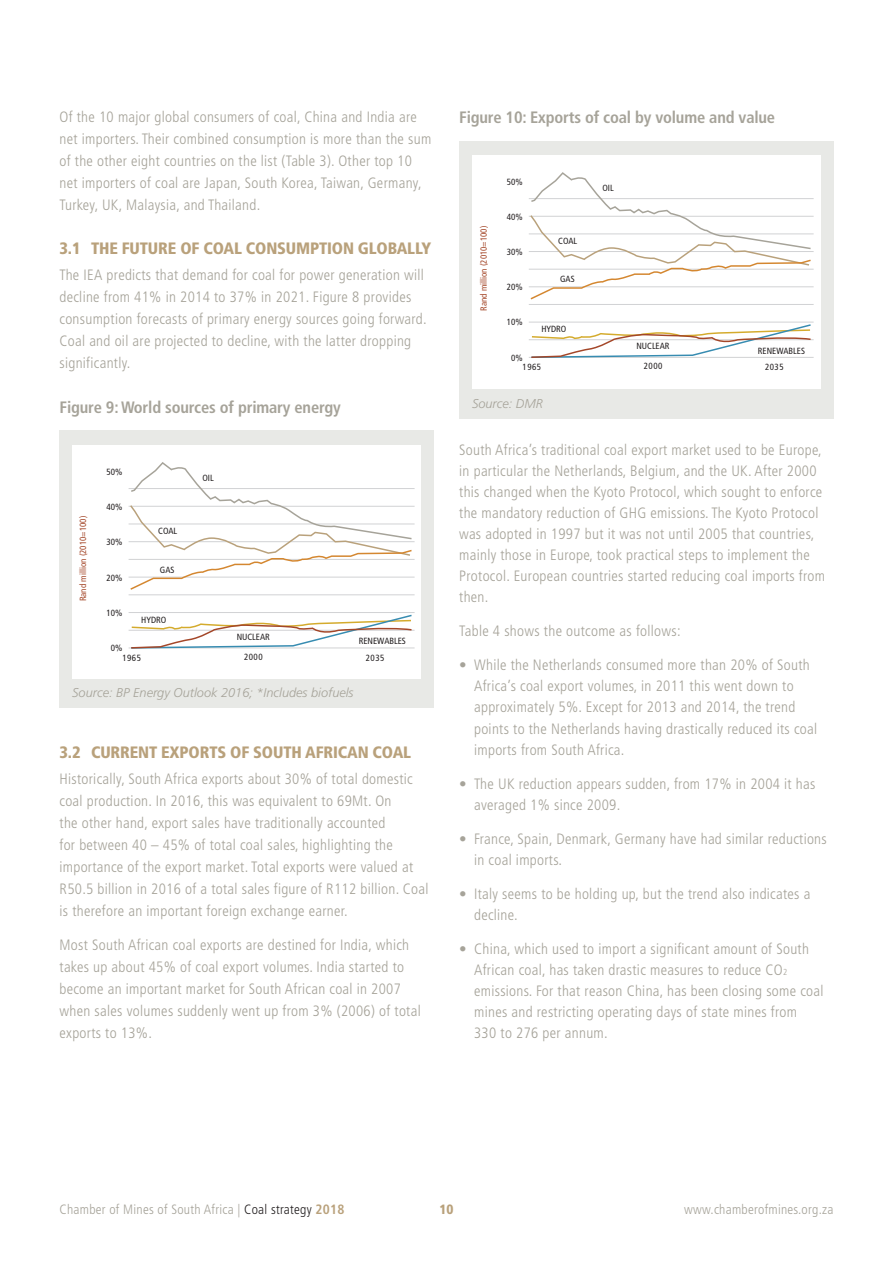
<style>
.page{position:relative;width:893px;height:1263px;background:#fff}
.page>*{position:absolute;margin:0;border:0;box-sizing:border-box;transform-origin:0 0}
.Heading_3{font:700 condensed 16.5px "Frutiger";letter-spacing:-.01em;color:#a6a399}
.Heading_2{font:900 condensed 16.5px "Frutiger";letter-spacing:-.01em;color:#b9a17b}
.Body_copy_condensed{font:300 condensed 15px/21.9px "Frutiger";letter-spacing:.02em;color:#a6a399}
.t1{font:300 condensed 13.5px "Frutiger";letter-spacing:.02em;color:#a6a399}
.t2{font:900 condensed 13.5px "Frutiger";color:#b9a17b}
.Footnotes{font:italic 300 12.75px "Frutiger";color:#a6a399}
.t3{font:condensed 9px "Frutiger";color:#231f20}
.t4{font:condensed 9px "Frutiger";color:#a44729}
.s1{font-size:8.7px}
.s2{color:#231f20}
.s3{font-weight:700;color:#b9a17b}
</style>
<div class="page">
<div style="left:60px;top:431px;width:374px;height:277px;background:#e8e9e6"></div>
<div style="left:72px;top:445px;width:349px;height:234px;background:#fff"></div>
<hr style="left:129px;top:488px;width:286px;height:1px;background:#d1d2d4">
<hr style="left:129px;top:506px;width:286px;height:1px;background:#d1d2d4">
<hr style="left:129px;top:524px;width:286px;height:1px;background:#d1d2d4">
<hr style="left:129px;top:541px;width:286px;height:1px;background:#d1d2d4">
<hr style="left:129px;top:559px;width:286px;height:1px;background:#d1d2d4">
<hr style="left:129px;top:577px;width:286px;height:1px;background:#d1d2d4">
<hr style="left:129px;top:595px;width:286px;height:1px;background:#d1d2d4">
<hr style="left:129px;top:612px;width:286px;height:1px;background:#d1d2d4">
<hr style="left:129px;top:630px;width:286px;height:1px;background:#d1d2d4">
<hr style="left:129px;top:648px;width:286px;height:1px;background:#d1d2d4">
<svg style="left:129px;top:462px;width:284px;height:128px"></svg>
<svg style="left:130px;top:614px;width:283px;height:35px"></svg>
<div style="left:459px;top:141px;width:374px;height:278px;background:#e8e9e6"></div>
<div style="left:472px;top:155px;width:349px;height:234px;background:#fff"></div>
<hr style="left:529px;top:198px;width:285px;height:1px;background:#d1d2d4">
<hr style="left:529px;top:216px;width:285px;height:1px;background:#d1d2d4">
<hr style="left:529px;top:234px;width:285px;height:1px;background:#d1d2d4">
<hr style="left:529px;top:251px;width:285px;height:1px;background:#d1d2d4">
<hr style="left:529px;top:269px;width:285px;height:1px;background:#d1d2d4">
<hr style="left:529px;top:287px;width:285px;height:1px;background:#d1d2d4">
<hr style="left:529px;top:304px;width:285px;height:1px;background:#d1d2d4">
<hr style="left:529px;top:322px;width:285px;height:1px;background:#d1d2d4">
<hr style="left:529px;top:339px;width:285px;height:1px;background:#d1d2d4">
<hr style="left:529px;top:357px;width:285px;height:1px;background:#d1d2d4">
<svg style="left:529px;top:172px;width:283px;height:128px"></svg>
<svg style="left:530px;top:324px;width:282px;height:34px"></svg>
<p class="Body_copy_condensed" style="left:60px;top:106px;width:373px">Of the 10 major global consumers of coal, China and India are net importers. Their combined consumption is more than the sum of the other eight countries on the list (Table 3). Other top 10 net importers of coal are Japan, South Korea, Taiwan, Germany, Turkey, UK, Malaysia, and Thailand.</p>
<p class="Heading_2" style="left:60px;top:238px;width:373px">3.1 THE FUTURE OF COAL CONSUMPTION GLOBALLY</p>
<p class="Body_copy_condensed" style="left:60px;top:264px;width:369px">The IEA predicts that demand for coal for power generation will decline from 41% in 2014 to 37% in 2021. Figure 8 provides consumption forecasts of primary energy sources going forward.<br>Coal and oil are projected to decline, with the latter dropping significantly.</p>
<p class="Heading_3" style="left:60px;top:397px;width:283px">Figure 9: World sources of primary energy</p>
<p class="t4" style="left:78px;top:601px;width:87px;rotate:-90deg">Rand million (2010=100)</p>
<p class="t3" style="left:107px;top:466px;width:17px">50%</p>
<p class="t3" style="left:107px;top:502px;width:17px">40%</p>
<p class="t3" style="left:107px;top:537px;width:17px">30%</p>
<p class="t3" style="left:107px;top:572px;width:17px">20%</p>
<p class="t3" style="left:107px;top:607px;width:17px">10%</p>
<p class="t3" style="left:111px;top:643px;width:13px">0%</p>
<p class="t3" style="left:158px;top:526px;width:20px">COAL</p>
<p class="t3" style="left:160px;top:564px;width:16px">GAS</p>
<p class="t3" style="left:141px;top:614px;width:27px">HYDRO</p>
<p class="t3" style="left:202px;top:472px;width:13px">OIL</p>
<p class="t3" style="left:237px;top:631px;width:35px">NUCLEAR</p>
<p class="t3" style="left:359px;top:636px;width:49px">RENEWABLES</p>
<p class="t3" style="left:244px;top:652px;width:20px">2000</p>
<p class="t3" style="left:366px;top:652px;width:20px">2035</p>
<p class="Footnotes" style="left:72px;top:685px;width:283px">Source: BP Energy Outlook 2016; *Includes biofuels</p>
<p class="t3" style="left:122px;top:652px;width:20px">1965</p>
<p class="Heading_2" style="left:60px;top:742px;width:353px">3.2 CURRENT EXPORTS OF SOUTH AFRICAN COAL</p>
<p class="Body_copy_condensed" style="left:60px;top:768px;width:371px">Historically, South Africa exports about 30% of total domestic coal production. In 2016, this was equivalent to 69Mt. On<br>the other hand, export sales have traditionally accounted<br>for between 40 – 45% of total coal sales, highlighting the importance of the export market. Total exports were valued at R50.5 billion in 2016 of a total sales figure of R112 billion. Coal is therefore an important foreign exchange earner.</p>
<p class="Body_copy_condensed" style="left:60px;top:934px;width:363px">Most South African coal exports are destined for India, which takes up about 45% of coal export volumes. India started to become an important market for South African coal in 2007 when sales volumes suddenly went up from 3% (2006) of total exports to 13%.</p>
<p class="Heading_3" style="left:459px;top:107px;width:317px">Figure 10: Exports of coal by volume and value</p>
<p class="t4" style="left:478px;top:311px;width:87px;rotate:-90deg">Rand million (2010=100)</p>
<p class="t3" style="left:507px;top:176px;width:17px">50%</p>
<p class="t3" style="left:507px;top:212px;width:17px">40%</p>
<p class="t3" style="left:507px;top:247px;width:17px">30%</p>
<p class="t3" style="left:507px;top:282px;width:17px">20%</p>
<p class="t3" style="left:507px;top:317px;width:17px">10%</p>
<p class="t3" style="left:511px;top:352px;width:13px">0%</p>
<p class="t3" style="left:558px;top:236px;width:20px">COAL</p>
<p class="t3" style="left:560px;top:274px;width:16px">GAS</p>
<p class="t3" style="left:541px;top:324px;width:27px">HYDRO</p>
<p class="t3" style="left:523px;top:362px;width:20px">1965</p>
<p class="Footnotes" style="left:472px;top:396px;width:72px">Source: DMR</p>
<p class="t3" style="left:602px;top:183px;width:13px">OIL</p>
<p class="t3" style="left:636px;top:341px;width:35px">NUCLEAR</p>
<p class="t3" style="left:758px;top:345px;width:49px">RENEWABLES</p>
<p class="t3" style="left:644px;top:361px;width:20px">2000</p>
<p class="t3" style="left:765px;top:362px;width:20px">2035</p>
<p class="Body_copy_condensed" style="left:459px;top:439px;width:367px;line-height:21.1px">South Africa’s traditional coal export market used to be Europe, in particular the Netherlands, Belgium, and the UK. After 2000 this changed when the Kyoto Protocol, which sought to enforce the mandatory reduction of GHG emissions. The Kyoto Protocol was adopted in 1997 but it was not until 2005 that countries, mainly those in Europe, took practical steps to implement the Protocol. European countries started reducing coal imports from then.</p>
<p class="Body_copy_condensed" style="left:459px;top:620px;width:223px">Table 4 shows the outcome as follows:</p>
<p class="Body_copy_condensed" style="left:474px;top:655px;width:345px;line-height:21.1px;text-indent:-15px">• While the Netherlands consumed more than 20% of South Africa’s coal export volumes, in 2011 this went down to approximately 5%. Except for 2013 and 2014, the trend points to the Netherlands having drastically reduced its coal imports from South Africa.</p>
<p class="Body_copy_condensed" style="left:474px;top:773px;width:343px;line-height:21.1px;text-indent:-15px">• The UK reduction appears sudden, from 17% in 2004 it has averaged 1% since 2009.</p>
<p class="Body_copy_condensed" style="left:474px;top:828px;width:354px;line-height:21.1px;text-indent:-15px">• France, Spain, Denmark, Germany have had similar reductions in coal imports.</p>
<p class="Body_copy_condensed" style="left:474px;top:883px;width:338px;line-height:21.1px;text-indent:-15px">• Italy seems to be holding up, but the trend also indicates a decline.</p>
<p class="Body_copy_condensed" style="left:474px;top:938px;width:351px;line-height:21.1px;text-indent:-15px">• China, which used to import a significant amount of South African coal, has taken drastic measures to reduce CO<span class="s1">2 </span>emissions. For that reason China, has been closing some coal mines and restricting operating days of state mines from<br>330 to 276 per annum.</p>
<p class="t1" style="left:60px;top:1202px;width:286px">Chamber of Mines of South Africa | <span class="s2">Coal strategy</span> <span class="s3">2018</span></p>
<p class="t2" style="left:439px;top:1201px;width:16px">10</p>
<p class="t1" style="left:684px;top:1202px;width:151px">www.chamberofmines.org.za</p>
</div>
